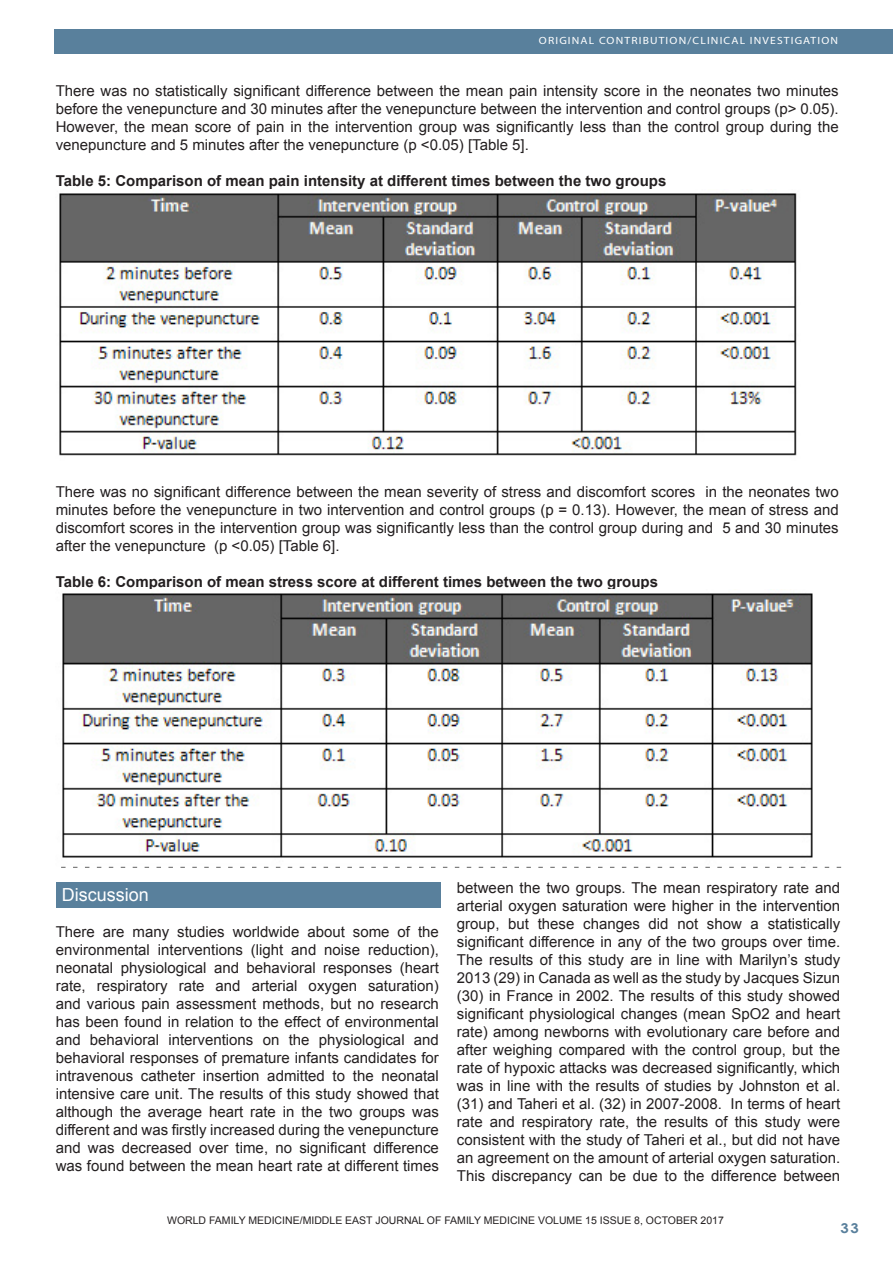
<style>
.page{position:relative;width:893px;height:1263px;background:#fff}
.page>*{position:absolute;margin:0;border:0;box-sizing:border-box;transform-origin:0 0}
.Footnote_Text{font:18px "Arial";color:#fff}
.Footnote_Text-2{font:15px/18px "Arial";color:#231f20;text-align:justify}
.Footnote_Text-3{font:700 15px "Arial";color:#231f20}
.t1{font:700 13.5px "Century Gothic";color:#59809c;scale:1.1 1}
.Footnote_Text-4{font:10.5px "Arial";color:#231f20}
.t2{font:10.5px "Myriad";letter-spacing:.1em;color:#fff;scale:1.1 1}
</style>
<div class="page">
<div style="left:54px;top:30px;width:839px;height:24px;background:#59809c"></div>
<div style="left:56px;top:882px;width:384px;height:25px;background:#59809c"></div>
<img style="left:59px;top:193px;width:738px;height:263px">
<img style="left:61px;top:591px;width:756px;height:276px">
<svg style="left:61px;top:867px;width:780px;height:1px"></svg>
<p class="t2" style="left:539px;top:35px;width:273px">ORIGINAL CONTRIBUTION/CLINICAL INVESTIGATION</p>
<p class="Footnote_Text-2" style="left:56px;top:82px;width:785px">There was no statistically significant difference between the mean pain intensity score in the neonates two minutes before the venepuncture and 30 minutes after the venepuncture between the intervention and control groups (p&gt; 0.05).<br>However, the mean score of pain in the intervention group was significantly less than the control group during the venepuncture and 5 minutes after the venepuncture (p &lt;0.05) [Table 5].</p>
<p class="Footnote_Text-3" style="left:56px;top:171px;width:612px">Table 5: Comparison of mean pain intensity at different times between the two groups</p>
<p class="Footnote_Text-2" style="left:56px;top:483px;width:785px">There was no significant difference between the mean severity of stress and discomfort scores in the neonates two minutes before the venepuncture in two intervention and control groups (p = 0.13). However, the mean of stress and discomfort scores in the intervention group was significantly less than the control group during and 5 and 30 minutes after the venepuncture (p &lt;0.05) [Table 6].</p>
<p class="Footnote_Text-3" style="left:56px;top:572px;width:604px">Table 6: Comparison of mean stress score at different times between the two groups</p>
<p class="Footnote_Text" style="left:62px;top:883px;width:89px">Discussion</p>
<p class="Footnote_Text-2" style="left:56px;top:923px;width:385px">There are many studies worldwide about some of the environmental interventions (light and noise reduction), neonatal physiological and behavioral responses (heart rate, respiratory rate and arterial oxygen saturation) and various pain assessment methods, but no research has been found in relation to the effect of environmental and behavioral interventions on the physiological and behavioral responses of premature infants candidates for intravenous catheter insertion admitted to the neonatal intensive care unit. The results of this study showed that although the average heart rate in the two groups was different and was firstly increased during the venepuncture and was decreased over time, no significant difference was found between the mean heart rate at different times</p>
<p class="Footnote_Text-2" style="left:457px;top:879px;width:385px">between the two groups. The mean respiratory rate and arterial oxygen saturation were higher in the intervention group, but these changes did not show a statistically significant difference in any of the two groups over time.<br>The results of this study are in line with Marilyn’s study 2013 (29) in Canada as well as the study by Jacques Sizun (30) in France in 2002. The results of this study showed significant physiological changes (mean SpO2 and heart rate) among newborns with evolutionary care before and after weighing compared with the control group, but the rate of hypoxic attacks was decreased significantly, which was in line with the results of studies by Johnston et al. (31) and Taheri et al. (32) in 2007-2008. In terms of heart rate and respiratory rate, the results of this study were consistent with the study of Taheri et al., but did not have an agreement on the amount of arterial oxygen saturation.<br>This discrepancy can be due to the difference between</p>
<p class="Footnote_Text-4" style="left:167px;top:1214px;width:558px">WORLD FAMILY MEDICINE/MIDDLE EAST JOURNAL OF FAMILY MEDICINE VOLUME 15 ISSUE 8, OCTOBER 2017</p>
<p class="t1" style="left:840px;top:1218px;width:18px">33</p>
</div>
